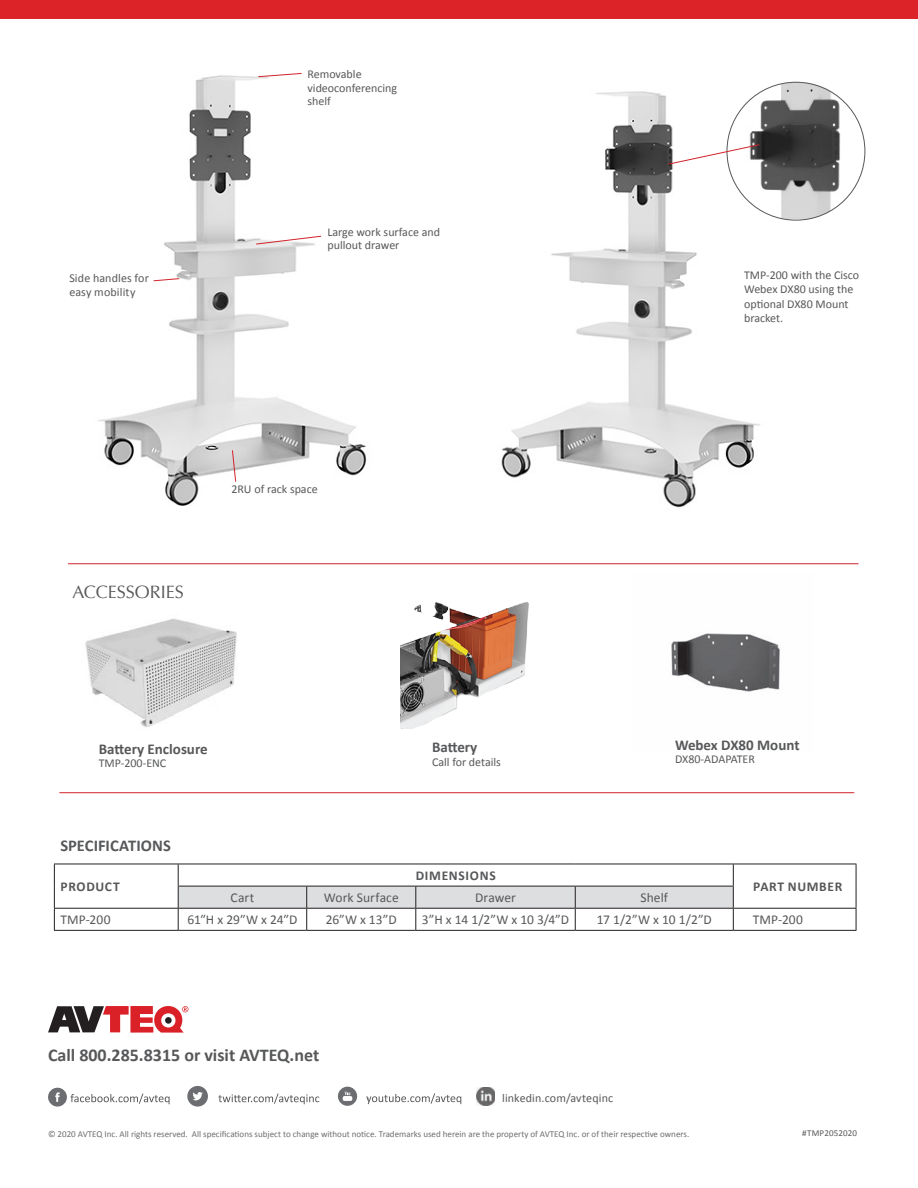
<style>
.page{position:relative;width:918px;height:1188px;background:#fff}
.page>*{position:absolute;margin:0;border:0;box-sizing:border-box;transform-origin:0 0}
.t1{font:700 18px "Calibri";color:#57585a}
.t2{font:18px "Optima";color:#57585a}
.t3{font:700 16.5px "Calibri";letter-spacing:.005em;color:#57585a}
.t4{font:700 15px "Calibri";color:#57585a}
.t5{font:13.5px "Calibri";letter-spacing:.005em;color:#57585a}
.t6{font:700 13.5px "Calibri";letter-spacing:.05em;color:#57585a}
.t7{font:12px/13.5px "Calibri";color:#57585a}
.t8{font:9px "Calibri";color:#6c6d70}
.t9{font:9px "Calibri";letter-spacing:.01em;color:#57585a}
</style>
<div class="page">
<img style="left:501px;top:91px;width:259px;height:417px">
<img style="left:98px;top:75px;width:269px;height:431px">
<div style="left:0;top:0;width:918px;height:19px;background:#dc2328"></div>
<svg style="left:48px;top:1006px;width:140px;height:27px"></svg>
<svg style="left:218px;top:1094px;width:101px;height:10px"></svg>
<svg style="left:48px;top:1088px;width:122px;height:19px"></svg>
<svg style="left:187px;top:1086px;width:21px;height:21px"></svg>
<svg style="left:366px;top:1093px;width:95px;height:11px"></svg>
<svg style="left:338px;top:1087px;width:19px;height:19px"></svg>
<img style="left:477px;top:1087px;width:18px;height:18px">
<hr style="left:733px;top:864px;width:123px;height:1px;background:#231f20">
<hr style="left:54px;top:864px;width:124px;height:1px;background:#231f20">
<hr style="left:54px;top:908px;width:124px;height:1px;background:#231f20">
<svg style="left:54px;top:864px;width:1px;height:66px"></svg>
<hr style="left:54px;top:930px;width:124px;height:1px;background:#231f20">
<hr style="left:178px;top:930px;width:129px;height:1px;background:#231f20">
<hr style="left:307px;top:930px;width:109px;height:1px;background:#231f20">
<hr style="left:416px;top:930px;width:159px;height:1px;background:#231f20">
<hr style="left:575px;top:930px;width:158px;height:1px;background:#231f20">
<hr style="left:733px;top:908px;width:123px;height:1px;background:#231f20">
<svg style="left:178px;top:864px;width:556px;height:66px"></svg>
<svg style="left:856px;top:864px;width:1px;height:66px"></svg>
<hr style="left:733px;top:930px;width:123px;height:1px;background:#231f20">
<img style="left:85px;top:618px;width:152px;height:109px">
<img style="left:716px;top:82px;width:150px;height:139px">
<svg style="left:668px;top:144px;width:92px;height:21px"></svg>
<hr style="left:68px;top:564px;width:791px;height:1px;background:#d1232a">
<hr style="left:59px;top:792px;width:795px;height:1px;background:#d1232a">
<img style="left:401px;top:603px;width:127px;height:125px">
<img style="left:671px;top:633px;width:109px;height:59px">
<svg style="left:153px;top:278px;width:27px;height:3px"></svg>
<svg style="left:256px;top:236px;width:65px;height:8px"></svg>
<svg style="left:258px;top:73px;width:44px;height:4px"></svg>
<svg style="left:232px;top:450px;width:4px;height:32px"></svg>
<p class="t7" style="left:308px;top:67px;width:91px">Removable videoconferencing shelf</p>
<p class="t7" style="left:69px;top:272px;width:81px">Side handles for easy mobility</p>
<p class="t7" style="left:327px;top:225px;width:114px">Large work surface and pullout drawer</p>
<p class="t7" style="left:744px;top:268px;width:117px;line-height:14.4px">TMP-200 with the Cisco<br>Webex DX80 using the optional DX80 Mount bracket.</p>
<p class="t2" style="left:72px;top:581px;width:113px">ACCESSORIES</p>
<p class="t7" style="left:231px;top:482px;width:88px">2RU of rack space</p>
<p class="t4" style="left:99px;top:739px;width:110px">Battery Enclosure</p>
<p class="t7" style="left:99px;top:757px;width:69px">TMP-200-ENC</p>
<p class="t4" style="left:432px;top:738px;width:47px">Battery</p>
<p class="t7" style="left:432px;top:755px;width:71px">Call for details</p>
<p class="t4" style="left:675px;top:735px;width:126px">Webex DX80 Mount</p>
<p class="t7" style="left:675px;top:753px;width:81px">DX80-ADAPATER</p>
<p class="t3" style="left:60px;top:835px;width:112px">SPECIFICATIONS</p>
<p class="t6" style="left:61px;top:878px;width:61px">PRODUCT</p>
<p class="t6" style="left:416px;top:867px;width:81px">DIMENSIONS</p>
<p class="t5" style="left:231px;top:889px;width:25px">Cart</p>
<p class="t5" style="left:324px;top:889px;width:77px">Work Surface</p>
<p class="t5" style="left:475px;top:889px;width:42px">Drawer</p>
<p class="t5" style="left:640px;top:889px;width:29px">Shelf</p>
<p class="t6" style="left:753px;top:878px;width:91px">PART NUMBER</p>
<p class="t5" style="left:60px;top:911px;width:52px">TMP-200</p>
<p class="t5" style="left:188px;top:911px;width:111px">61″H x 29″W x 24″D</p>
<p class="t5" style="left:326px;top:911px;width:73px">26”W x 13”D</p>
<p class="t5" style="left:422px;top:911px;width:149px">3”H x 14 1/2”W x 10 3/4”D</p>
<p class="t5" style="left:597px;top:911px;width:117px">17 1/2”W x 10 1/2”D</p>
<p class="t5" style="left:753px;top:911px;width:52px">TMP-200</p>
<p class="t1" style="left:48px;top:1043px;width:273px">Call 800.285.8315 or visit AVTEQ.net</p>
<p class="t7" style="left:502px;top:1091px;width:113px">linkedin.com/avteqinc</p>
<p class="t8" style="left:48px;top:1128px;width:643px">© 2020 AVTEQ Inc. All rights reserved. All specifications subject to change without notice. Trademarks used herein are the property of AVTEQ Inc. or of their respective owners.</p>
<p class="t9" style="left:802px;top:1128px;width:56px">#TMP2052020</p>
</div>
